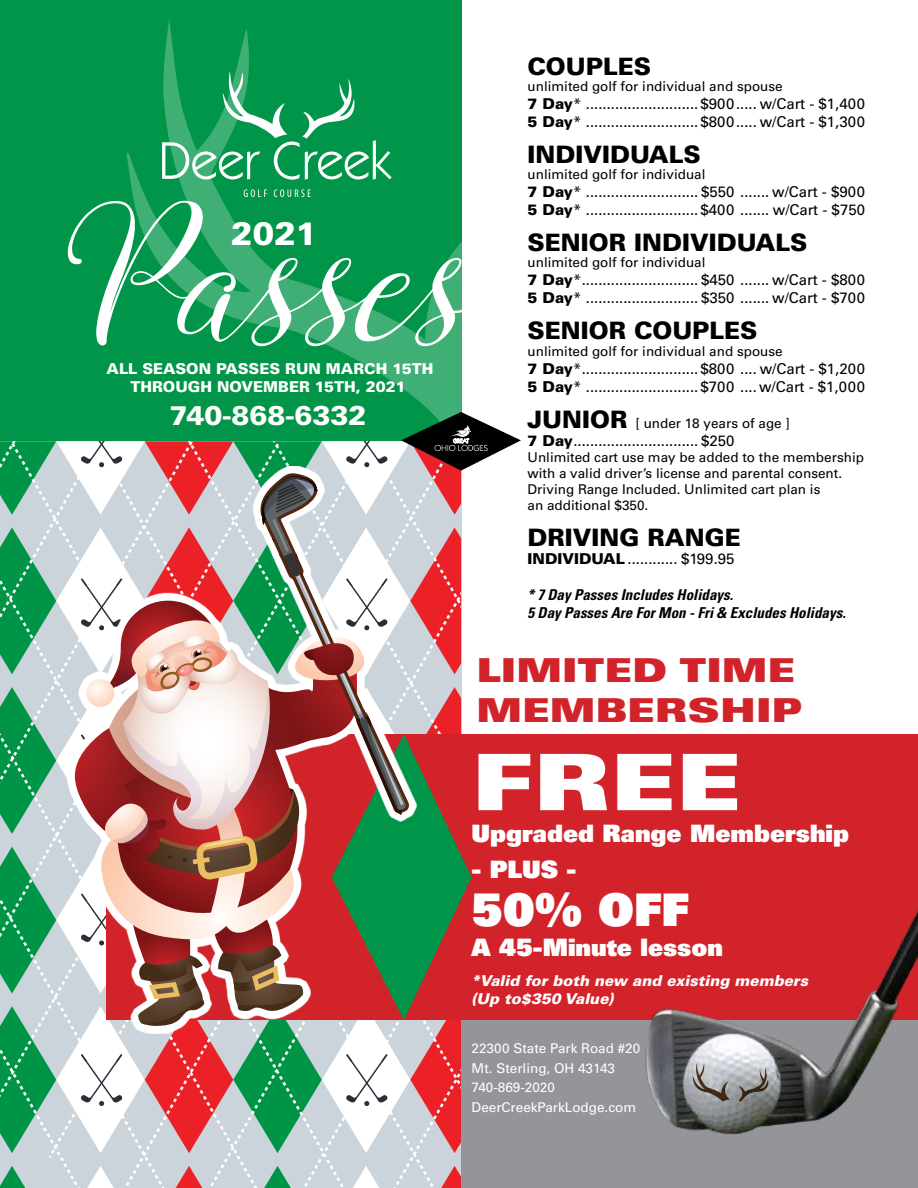
<style>
.page{position:relative;width:918px;height:1188px;background:#fff}
.page>*{position:absolute;margin:0;border:0;box-sizing:border-box;transform-origin:0 0}
.t1{font:167.4px "Octavina";color:#fff}
.t2{font:78px "Univers LT Std X Black Ex";color:#fff}
.t3{font:45px "Univers LT Std X Black";color:#fff}
.t4{font:33px/39.6px "Univers LT Std X Black Ex";color:#d2232a}
.t5{font:900 32.4px "Univers LT Std";color:#fff}
.t6{font:900 27px "Univers LT Std";color:#fff}
.t7{font:900 24px "Univers LT Std";color:#000}
.t8{font:24px "Univers LT Std X Black";color:#fff}
.t9{font:15px/18px "Univers LT Std";color:#000}
.t10{font:italic 700 condensed 15px/18px "Univers LT Std";color:#000}
.t11{font:900 15px/18px "Univers LT Std";color:#fff;text-align:center}
.t12{font:italic 900 15px/18px "Univers LT Std";color:#fff}
.t13{font:13.5px/16.2px "Univers LT Std";color:#000}
.t14{font:13.5px/19.5px "Univers LT Std";color:#fff}
.s1{font-weight:900}
.s2{font-weight:900;font-size:24px}
</style>
<div class="page">
<div style="left:0;top:0;width:461px;height:451px;background:#009548"></div>
<svg style="left:126px;top:20px;width:335px;height:392px"></svg>
<svg style="left:162px;top:71px;width:230px;height:109px"></svg>
<svg style="left:244px;top:189px;width:23px;height:8px"></svg>
<svg style="left:274px;top:189px;width:37px;height:8px"></svg>
<div style="left:461px;top:1020px;width:457px;height:168px;background:#939598"></div>
<div style="left:107px;top:734px;width:811px;height:286px;background:#d2232a"></div>
<img style="left:645px;top:909px;width:273px;height:226px">
<svg style="left:693px;top:1063px;width:37px;height:39px"></svg>
<svg style="left:738px;top:1067px;width:31px;height:35px"></svg>
<svg style="left:0;top:412px;width:521px;height:776px"></svg>
<h3 class="t7" style="left:528px;top:51px;width:125px">COUPLES</h3>
<p class="t13" style="left:528px;top:78px;width:257px">unlimited golf for individual and spouse</p>
<p class="t9" style="left:528px;top:95px;width:339px"><span class="s1">7 Day</span>* ...........................$900..... w/Cart - $1,400<br><span class="s1">5 Day</span>* ...........................$800..... w/Cart - $1,300</p>
<h3 class="t7" style="left:528px;top:139px;width:175px">INDIVIDUALS</h3>
<p class="t13" style="left:528px;top:166px;width:180px">unlimited golf for individual</p>
<p class="t9" style="left:528px;top:183px;width:339px"><span class="s1">7 Day</span>* ........................... $550 ....... w/Cart - $900<br><span class="s1">5 Day</span>* ...........................$400 ....... w/Cart - $750</p>
<h3 class="t7" style="left:528px;top:228px;width:281px">SENIOR INDIVIDUALS</h3>
<p class="t13" style="left:528px;top:255px;width:180px">unlimited golf for individual</p>
<p class="t9" style="left:528px;top:271px;width:339px"><span class="s1">7 Day</span>*............................ $450 ....... w/Cart - $800<br><span class="s1">5 Day</span>* ........................... $350 ....... w/Cart - $700</p>
<h3 class="t7" style="left:528px;top:316px;width:232px">SENIOR COUPLES</h3>
<p class="t13" style="left:528px;top:343px;width:257px">unlimited golf for individual and spouse</p>
<p class="t9" style="left:528px;top:359px;width:339px"><span class="s1">7 Day</span>*............................$800 .... w/Cart - $1,200<br><span class="s1">5 Day</span>* ...........................$700 .... w/Cart - $1,000</p>
<p class="t13" style="left:528px;top:415px;width:264px"><span class="s2">JUNIOR</span> [ under 18 years of age ]</p>
<p class="t9" style="left:528px;top:431px;width:208px"><span class="s1">7 Day</span>.............................. $250</p>
<p class="t13" style="left:528px;top:449px;width:338px">Unlimited cart use may be added to the membership with a valid driver’s license and parental consent.<br>Driving Range Included. Unlimited cart plan is<br>an additional $350.</p>
<h3 class="t7" style="left:528px;top:523px;width:215px">DRIVING RANGE</h3>
<p class="t9" style="left:528px;top:550px;width:208px"><span class="s1">INDIVIDUAL</span> ............ $199.95</p>
<p class="t10" style="left:528px;top:586px;width:320px">* 7 Day Passes Includes Holidays.<br>5 Day Passes Are For Mon - Fri &amp; Excludes Holidays.</p>
<h1 class="t1" style="left:68px;top:200px;width:562px">Passes</h1>
<p class="t11" style="left:107px;top:359px;width:329px">ALL SEASON PASSES RUN MARCH 15TH<br>THROUGH NOVEMBER 15TH, 2021</p>
<h3 class="t6" style="left:170px;top:398px;width:198px">740-868-6332</h3>
<h3 class="t5" style="left:231px;top:213px;width:88px">2021</h3>
<h3 class="t4" style="left:476px;top:651px;width:328px">LIMITED TIME<br>MEMBERSHIP</h3>
<h2 class="t2" style="left:472px;top:736px;width:271px">FREE</h2>
<h3 class="t8" style="left:472px;top:817px;width:379px">Upgraded Range Membership</h3>
<h3 class="t8" style="left:472px;top:853px;width:106px">- PLUS -</h3>
<h3 class="t3" style="left:472px;top:880px;width:219px">50% OFF</h3>
<h3 class="t8" style="left:472px;top:931px;width:253px">A 45-Minute lesson</h3>
<p class="t12" style="left:472px;top:971px;width:338px">*Valid for both new and existing members (Up to$350 Value)</p>
<p class="t14" style="left:472px;top:1039px;width:170px">22300 State Park Road #20<br>Mt. Sterling, OH 43143<br>740-869-2020<br>DeerCreekParkLodge.com</p>
</div>
